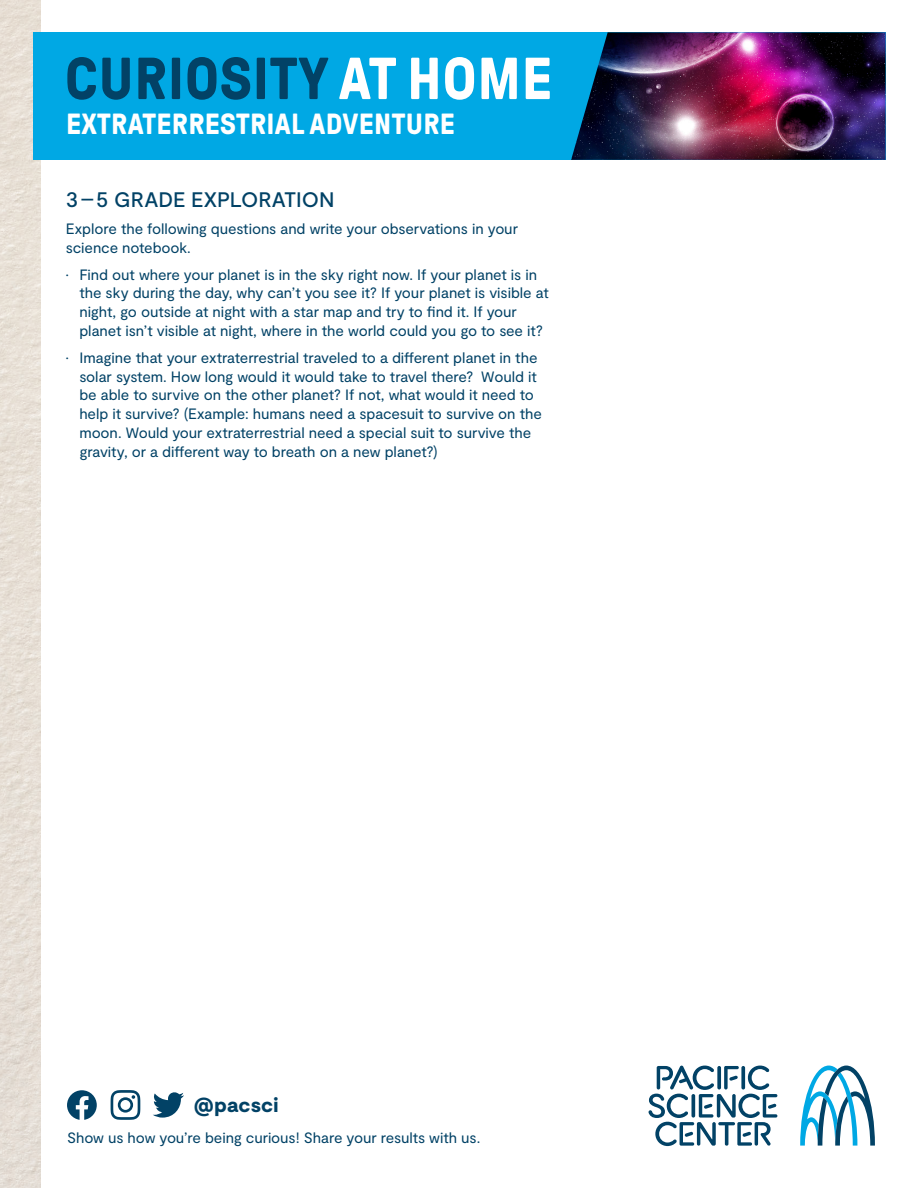
<style>
.page{position:relative;width:918px;height:1188px;background:#fff}
.page>*{position:absolute;margin:0;border:0;box-sizing:border-box;transform-origin:0 0}
.t1{font:700 59.1px "GT Pressura";letter-spacing:.01em;color:#024266}
.t2{font:700 29.1px "GT Pressura";letter-spacing:.01em;color:#fff}
.t3{font:500 21px "Moderat";color:#024266}
.t4{font:900 20.4px "Moderat";letter-spacing:.01em;color:#024266}
.t5{font:15px/18.8px "Moderat";letter-spacing:-.005em;color:#024266}
.s1{color:#fff}
</style>
<div class="page">
<img style="left:0;top:0;width:40px;height:1188px">
<div style="left:33px;top:32px;width:853px;height:128px;background:#00a8e4"></div>
<img style="left:571px;top:32px;width:315px;height:128px">
<svg style="left:800px;top:1066px;width:75px;height:80px"></svg>
<svg style="left:648px;top:1065px;width:129px;height:81px"></svg>
<svg style="left:153px;top:1092px;width:31px;height:26px"></svg>
<svg style="left:111px;top:1090px;width:29px;height:30px"></svg>
<svg style="left:67px;top:1090px;width:30px;height:30px"></svg>
<p class="t1" style="left:65px;top:47px;width:489px">CURIOSITY <span class="s1">AT HOME</span></p>
<p class="t2" style="left:66px;top:108px;width:390px">EXTRATERRESTRIAL ADVENTURE</p>
<p class="t3" style="left:66px;top:187px;width:270px">3–5 GRADE EXPLORATION</p>
<p class="t5" style="left:66px;top:220px;width:454px">Explore the following questions and write your observations in your science notebook.</p>
<p class="t5" style="left:79px;top:265px;width:471px;text-indent:-14px">• Find out where your planet is in the sky right now. If your planet is in the sky during the day, why can’t you see it? If your planet is visible at night, go outside at night with a star map and try to find it. If your planet isn’t visible at night, where in the world could you go to see it?</p>
<p class="t5" style="left:79px;top:349px;width:464px;text-indent:-14px">• Imagine that your extraterrestrial traveled to a different planet in the solar system. How long would it would take to travel there? Would it be able to survive on the other planet? If not, what would it need to help it survive? (Example: humans need a spacesuit to survive on the moon. Would your extraterrestrial need a special suit to survive the gravity, or a different way to breath on a new planet?)</p>
<p class="t4" style="left:194px;top:1093px;width:86px">@pacsci</p>
<p class="t5" style="left:67px;top:1129px;width:415px">Show us how you’re being curious! Share your results with us.</p>
</div>
